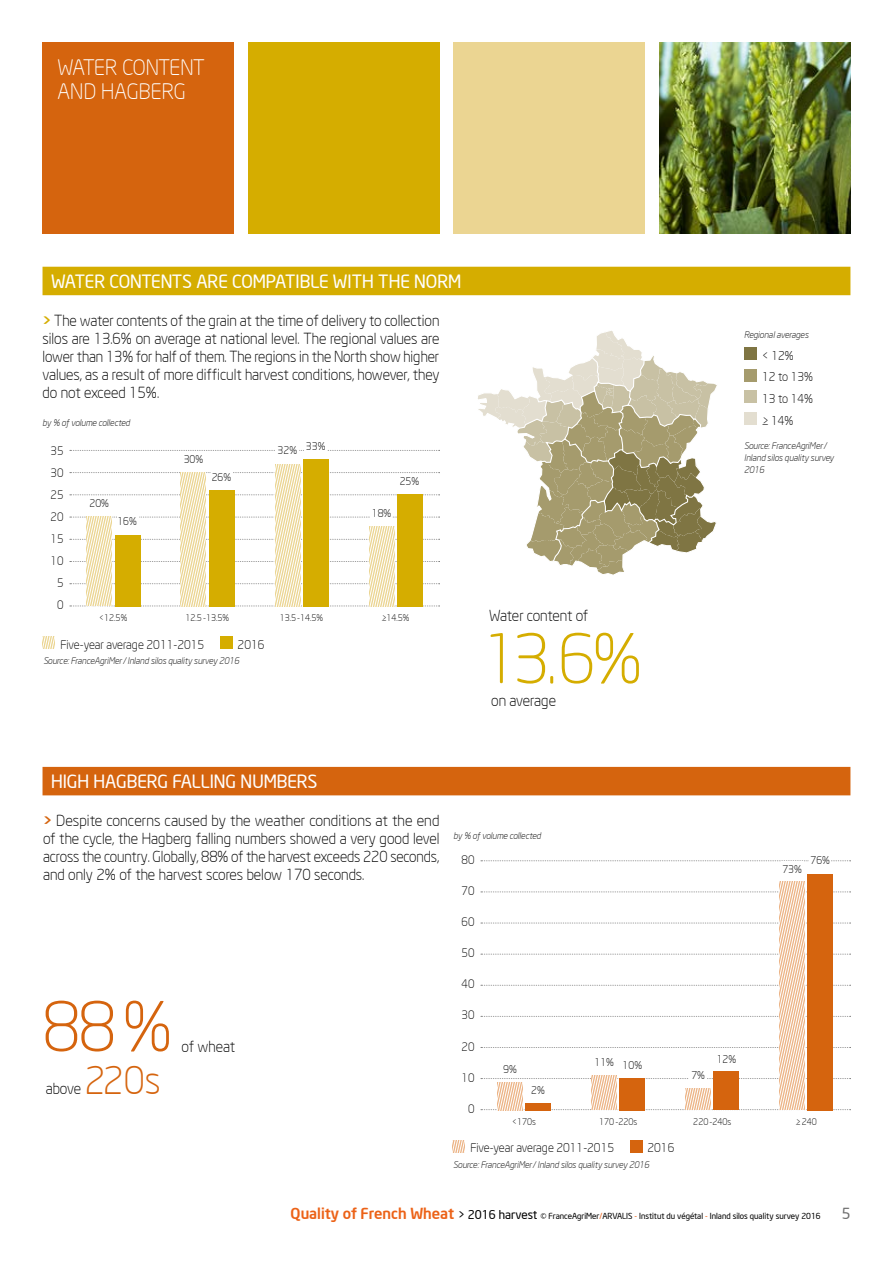
<style>
.page{position:relative;width:893px;height:1263px;background:#fff}
.page>*{position:absolute;margin:0;border:0;box-sizing:border-box;transform-origin:0 0}
.CHIFFRE_CLÉ{font:300 67.5px "Neo Sans Intel";color:#d5ad00}
.CHIFFRE_CLÉ-2{font:300 67.5px "Neo Sans Intel";color:#d5640e}
.TXT_CHIFFRE_CLÉ{font:300 37.5px "Neo Sans Intel";color:#d5640e}
.t1{font:300 21px/24px "Neo Sans Intel";color:#fff}
.t2{font:18px "Neo Sans Intel";color:#fff}
.TXT_courant{font:300 15px/18px "Neo Sans Intel";color:#000;text-align:justify}
.TXT_CHIFFRE_CLÉ-2{font:300 15px "Neo Sans Intel";letter-spacing:-.02em;color:#000}
.TXT_CHIFFRE_CLÉ-3{font:300 15px "Neo Sans Intel";color:#000}
.t3{font:15px "Neo Sans Intel";color:#6e6e6e}
.t4{font:300 12px "Neo Sans Intel";color:#000}
.t5{font:300 11.55px "Neo Sans Intel";color:#000}
.t6{font:300 10.5px "Neo Sans Intel";color:#000}
.sources{font:italic 300 9px/12px "Neo Sans Intel";color:#000}
.t7{font:300 9px "Neo Sans Intel";color:#000}
.t8{font:8.25px "Neo Sans Intel";color:#000}
.s1{font-weight:500;color:#d5ad00}
.s2{font-weight:500;color:#d5640e}
.s3{font-weight:500;font-size:15px;color:#ec6217}
.s4{font-size:12px}
.s5{font-family:"Neo Sans"}
.s6{color:#ec6217}
</style>
<div class="page">
<div style="left:43px;top:43px;width:191px;height:191px;background:#d5640e"></div>
<div style="left:248px;top:43px;width:191px;height:191px;background:#d5ad00"></div>
<div style="left:454px;top:43px;width:191px;height:191px;background:#ebd592"></div>
<div style="left:43px;top:267px;width:807px;height:28px;background:#d5ad00"></div>
<div style="left:43px;top:767px;width:807px;height:28px;background:#d5640e"></div>
<svg style="left:481px;top:860px;width:370px;height:1px"></svg>
<div style="left:744px;top:347px;width:13px;height:13px;background:#7f7543"></div>
<div style="left:744px;top:369px;width:13px;height:12px;background:#a59b6d"></div>
<div style="left:744px;top:390px;width:13px;height:13px;background:#c8c1a4"></div>
<div style="left:744px;top:412px;width:13px;height:13px;background:#e3ded0"></div>
<svg style="left:478px;top:331px;width:239px;height:244px"></svg>
<svg style="left:452px;top:1140px;width:13px;height:12px"></svg>
<div style="left:630px;top:1140px;width:12px;height:12px;background:#d5640e"></div>
<svg style="left:70px;top:450px;width:370px;height:1px"></svg>
<div style="left:276px;top:442px;width:23px;height:16px;background:#fff"></div>
<div style="left:304px;top:438px;width:22px;height:16px;background:#fff"></div>
<div style="left:303px;top:459px;width:25px;height:147px;background:#d5ad00"></div>
<svg style="left:43px;top:636px;width:12px;height:13px"></svg>
<div style="left:220px;top:636px;width:12px;height:13px;background:#d5ad00"></div>
<svg style="left:70px;top:464px;width:370px;height:142px"></svg>
<div style="left:115px;top:535px;width:25px;height:71px;background:#d5ad00"></div>
<div style="left:808px;top:874px;width:25px;height:236px;background:#d5640e"></div>
<div style="left:809px;top:850px;width:22px;height:17px;background:#fff"></div>
<svg style="left:481px;top:881px;width:370px;height:229px"></svg>
<div style="left:526px;top:1103px;width:25px;height:7px;background:#d5640e"></div>
<img style="left:659px;top:43px;width:191px;height:191px">
<p class="t1" style="left:57px;top:55px;width:149px">WATER CONTENT<br>AND HAGBERG</p>
<p class="t2" style="left:51px;top:270px;width:412px">WATER CONTENTS ARE COMPATIBLE WITH THE NORM</p>
<p class="TXT_courant" style="left:43px;top:311px;width:398px"><span class="s1">&gt;</span> The water contents of the grain at the time of delivery to collection silos are 13.6% on average at national level. The regional values are lower than 13% for half of them. The regions in the North show higher values, as a result of more difficult harvest conditions, however, they do not exceed 15%.</p>
<p class="sources" style="left:43px;top:417px;width:89px">by % of volume collected</p>
<p class="t5" style="left:51px;top:444px;width:14px">35</p>
<p class="t5" style="left:51px;top:466px;width:14px">30</p>
<p class="t5" style="left:51px;top:488px;width:14px">25</p>
<p class="t5" style="left:51px;top:510px;width:14px">20</p>
<p class="t5" style="left:51px;top:532px;width:14px">15</p>
<p class="t5" style="left:51px;top:554px;width:14px">10</p>
<p class="t5" style="left:57px;top:576px;width:8px">5</p>
<p class="t5" style="left:57px;top:598px;width:8px">0</p>
<p class="t6" style="left:89px;top:497px;width:21px">20%</p>
<p class="t6" style="left:117px;top:515px;width:21px">16%</p>
<p class="t7" style="left:99px;top:612px;width:30px">&lt;12.5%</p>
<p class="t6" style="left:184px;top:453px;width:21px">30%</p>
<p class="t6" style="left:212px;top:471px;width:21px">26%</p>
<p class="t7" style="left:186px;top:612px;width:45px">12.5-13.5%</p>
<p class="t4" style="left:60px;top:637px;width:145px">Five-year average 2011-2015</p>
<p class="t4" style="left:238px;top:637px;width:28px">2016</p>
<p class="sources" style="left:43px;top:655px;width:197px">Source: FranceAgriMer/ Inland silos quality survey 2016</p>
<p class="t6" style="left:278px;top:444px;width:21px">32%</p>
<p class="t6" style="left:306px;top:440px;width:21px">33%</p>
<p class="t7" style="left:280px;top:612px;width:45px">13.5-14.5%</p>
<p class="t6" style="left:372px;top:506px;width:21px">18%</p>
<p class="t6" style="left:400px;top:475px;width:21px">25%</p>
<p class="t7" style="left:382px;top:612px;width:29px">≥14.5%</p>
<p class="TXT_CHIFFRE_CLÉ-2" style="left:489px;top:606px;width:101px">Water content of</p>
<p class="CHIFFRE_CLÉ" style="left:482px;top:618px;width:162px">13.6%</p>
<p class="TXT_CHIFFRE_CLÉ-3" style="left:491px;top:691px;width:67px">on average</p>
<p class="sources" style="left:744px;top:329px;width:66px">Regional averages</p>
<p class="t4" style="left:762px;top:348px;width:33px">&lt; 12%</p>
<p class="t4" style="left:762px;top:370px;width:52px">12 to 13%</p>
<p class="t4" style="left:762px;top:392px;width:52px">13 to 14%</p>
<p class="t4" style="left:762px;top:413px;width:33px">≥ 14%</p>
<p class="sources" style="left:744px;top:439px;width:91px">Source: FranceAgriMer/<br>Inland silos quality survey<br>2016</p>
<p class="t2" style="left:51px;top:770px;width:268px">HIGH HAGBERG FALLING NUMBERS</p>
<p class="TXT_courant" style="left:43px;top:812px;width:398px"><span class="s2">&gt;</span> Despite concerns caused by the weather conditions at the end of the cycle, the Hagberg falling numbers showed a very good level across the country. Globally, 88% of the harvest exceeds 220 seconds, and only 2% of the harvest scores below 170 seconds.</p>
<p class="CHIFFRE_CLÉ-2" style="left:43px;top:986px;width:131px">88%</p>
<p class="TXT_CHIFFRE_CLÉ" style="left:84px;top:1058px;width:78px">220s</p>
<p class="TXT_CHIFFRE_CLÉ-2" style="left:46px;top:1079px;width:37px">above</p>
<p class="TXT_CHIFFRE_CLÉ-2" style="left:182px;top:1037px;width:55px">of wheat</p>
<p class="sources" style="left:454px;top:829px;width:89px">by % of volume collected</p>
<p class="t5" style="left:462px;top:853px;width:14px">80</p>
<p class="t5" style="left:462px;top:884px;width:14px">70</p>
<p class="t5" style="left:462px;top:915px;width:14px">60</p>
<p class="t5" style="left:462px;top:946px;width:14px">50</p>
<p class="t5" style="left:462px;top:977px;width:14px">40</p>
<p class="t5" style="left:462px;top:1008px;width:14px">30</p>
<p class="t5" style="left:462px;top:1039px;width:14px">20</p>
<p class="t5" style="left:462px;top:1071px;width:14px">10</p>
<p class="t5" style="left:468px;top:1102px;width:8px">0</p>
<p class="t6" style="left:503px;top:1062px;width:15px">9%</p>
<p class="t6" style="left:531px;top:1083px;width:15px">2%</p>
<p class="t7" style="left:512px;top:1116px;width:25px">&lt;170s</p>
<p class="t6" style="left:594px;top:1056px;width:21px">11%</p>
<p class="t6" style="left:623px;top:1058px;width:21px">10%</p>
<p class="t7" style="left:599px;top:1116px;width:40px">170-220s</p>
<p class="t4" style="left:470px;top:1141px;width:145px">Five-year average 2011-2015</p>
<p class="t4" style="left:647px;top:1141px;width:28px">2016</p>
<p class="sources" style="left:453px;top:1159px;width:197px">Source: FranceAgriMer/ Inland silos quality survey 2016</p>
<p class="t6" style="left:691px;top:1069px;width:15px">7%</p>
<p class="t6" style="left:717px;top:1053px;width:21px">12%</p>
<p class="t7" style="left:693px;top:1116px;width:40px">220-240s</p>
<p class="t6" style="left:782px;top:862px;width:21px">73%</p>
<p class="t6" style="left:810px;top:854px;width:21px">76%</p>
<p class="t7" style="left:796px;top:1116px;width:23px">≥240</p>
<p class="t8" style="left:291px;top:1211px;width:532px"><span class="s3">Quality of French Wheat</span> <span class="s4">&gt; 2016 harvest</span> <span class="s5">©</span> FranceAgriMer<span class="s6">/</span>ARVALIS <span class="s6">-</span> Institut du végétal <span class="s6">-</span> Inland silos quality survey 2016</p>
<p class="t3" style="left:842px;top:1205px;width:10px">5</p>
</div>
